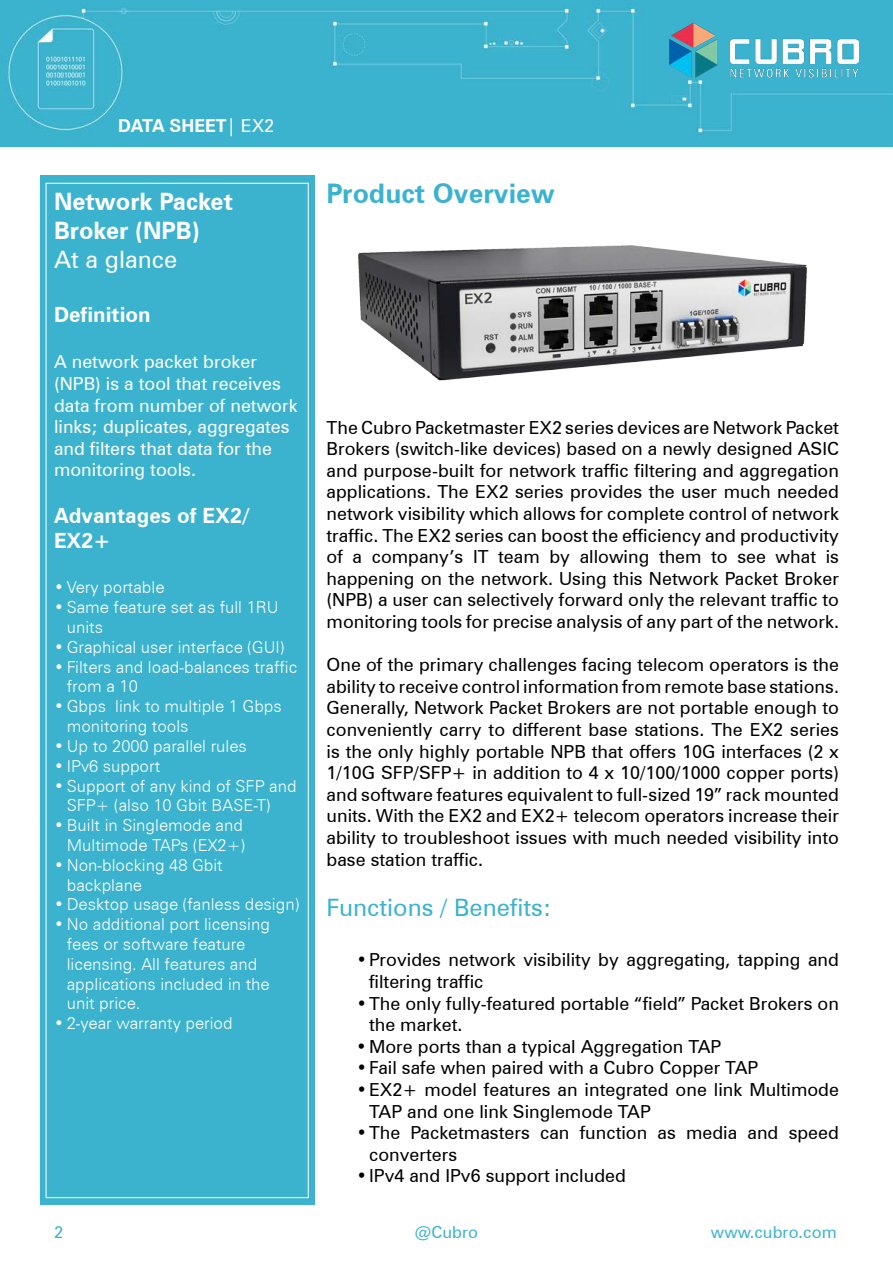
<style>
.page{position:relative;width:893px;height:1263px;background:#fff}
.page>*{position:absolute;margin:0;border:0;box-sizing:border-box;transform-origin:0 0}
.t1{font:700 27px "Zurich BT";color:#3cb3ce}
.t2{font:700 24px/28.8px "Zurich BT";color:#fff}
.t3{font:24px "Zurich BT";color:#3cb3ce}
.t4{font:24px "Zurich BT";color:#fff}
.t5{font:700 21px/25.2px "Zurich BT";color:#fff}
.t6{font:18px/21.6px "Zurich BT";color:#000}
.t7{font:18px/21.6px "Zurich BT";color:#fff}
.t8{font:700 18px "Zurich BT";color:#fff}
.t9{font:300 16.5px/19.8px "Zurich BT";color:#fff}
.t10{font:16.5px "Zurich BT";color:#3cb3ce}
.s1{font-weight:400}
</style>
<div class="page">
<img style="left:0;top:0;width:893px;height:147px">
<div style="left:40px;top:175px;width:274px;height:1030px;background:#3cb3ce"></div>
<img style="left:669px;top:17px;width:189px;height:65px">
<img style="left:358px;top:245px;width:449px;height:136px">
<p class="t8" style="left:118px;top:114px;width:158px">DATA SHEET<span class="s1">| EX2</span></p>
<h2 class="t2" style="left:54px;top:187px;width:180px">Network Packet<br>Broker (NPB)</h2>
<h2 class="t4" style="left:54px;top:244px;width:125px">At a glance</h2>
<p class="t5" style="left:54px;top:301px;width:98px">Definition</p>
<p class="t7" style="left:54px;top:351px;width:245px">A network packet broker (NPB) is a tool that receives data from number of network links; duplicates, aggregates and filters that data for the monitoring tools.</p>
<p class="t5" style="left:54px;top:503px;width:198px">Advantages of EX2/<br>EX2+</p>
<p class="t9" style="left:54px;top:578px;width:112px">• Very portable</p>
<p class="t9" style="left:67px;top:597px;width:213px;text-indent:-13px">• Same feature set as full 1RU units</p>
<p class="t9" style="left:54px;top:637px;width:232px">• Graphical user interface (GUI)</p>
<p class="t9" style="left:67px;top:657px;width:232px;text-indent:-13px">• Filters and load-balances traffic from a 10</p>
<p class="t9" style="left:67px;top:696px;width:217px;text-indent:-13px">• Gbps link to multiple 1 Gbps monitoring tools</p>
<p class="t9" style="left:54px;top:736px;width:194px">• Up to 2000 parallel rules</p>
<p class="t9" style="left:54px;top:756px;width:108px">• IPv6 support</p>
<p class="t9" style="left:67px;top:776px;width:231px;text-indent:-13px">• Support of any kind of SFP and<br>SFP+ (also 10 Gbit BASE-T)</p>
<p class="t9" style="left:54px;top:815px;width:192px;text-align:right">• Built in Singlemode and<br>Multimode TAPs (EX2+)</p>
<p class="t9" style="left:67px;top:855px;width:158px;text-indent:-13px">• Non-blocking 48 Gbit backplane</p>
<p class="t9" style="left:54px;top:894px;width:247px">• Desktop usage (fanless design)</p>
<p class="t9" style="left:67px;top:914px;width:205px;text-indent:-13px">• No additional port licensing fees or software feature licensing. All features and applications included in the unit price.</p>
<p class="t9" style="left:54px;top:1013px;width:180px">• 2-year warranty period</p>
<h1 class="t1" style="left:327px;top:177px;width:230px">Product Overview</h1>
<p class="t6" style="left:327px;top:416px;width:514px;text-align:justify">The Cubro Packetmaster EX2 series devices are Network Packet Brokers (switch-like devices) based on a newly designed ASIC and purpose-built for network traffic filtering and aggregation applications. The EX2 series provides the user much needed network visibility which allows for complete control of network traffic. The EX2 series can boost the efficiency and productivity of a company’s IT team by allowing them to see what is happening on the network. Using this Network Packet Broker (NPB) a user can selectively forward only the relevant traffic to monitoring tools for precise analysis of any part of the network.</p>
<p class="t6" style="left:327px;top:654px;width:514px;text-align:justify">One of the primary challenges facing telecom operators is the ability to receive control information from remote base stations.<br>Generally, Network Packet Brokers are not portable enough to conveniently carry to different base stations. The EX2 series is the only highly portable NPB that offers 10G interfaces (2 x 1/10G SFP/SFP+ in addition to 4 x 10/100/1000 copper ports) and software features equivalent to full-sized 19” rack mounted units. With the EX2 and EX2+ telecom operators increase their ability to troubleshoot issues with much needed visibility into base station traffic.</p>
<h2 class="t3" style="left:327px;top:893px;width:227px">Functions / Benefits:</h2>
<p class="t6" style="left:369px;top:949px;width:471px;text-indent:-13px">•Provides network visibility by aggregating, tapping and filtering traffic</p>
<p class="t6" style="left:369px;top:992px;width:471px;text-indent:-13px">•The only fully-featured portable “field” Packet Brokers on the market.</p>
<p class="t6" style="left:356px;top:1035px;width:367px">•More ports than a typical Aggregation TAP</p>
<p class="t6" style="left:356px;top:1057px;width:403px">•Fail safe when paired with a Cubro Copper TAP</p>
<p class="t6" style="left:369px;top:1079px;width:471px;text-indent:-13px">•EX2+ model features an integrated one link Multimode<br>TAP and one link Singlemode TAP</p>
<p class="t6" style="left:369px;top:1122px;width:471px;text-indent:-13px">•The Packetmasters can function as media and speed converters</p>
<p class="t6" style="left:356px;top:1165px;width:271px">•IPv4 and IPv6 support included</p>
<p class="t10" style="left:54px;top:1222px;width:11px">2</p>
<p class="t10" style="left:415px;top:1222px;width:65px">@Cubro</p>
<p class="t10" style="left:711px;top:1222px;width:127px">www.cubro.com</p>
</div>
